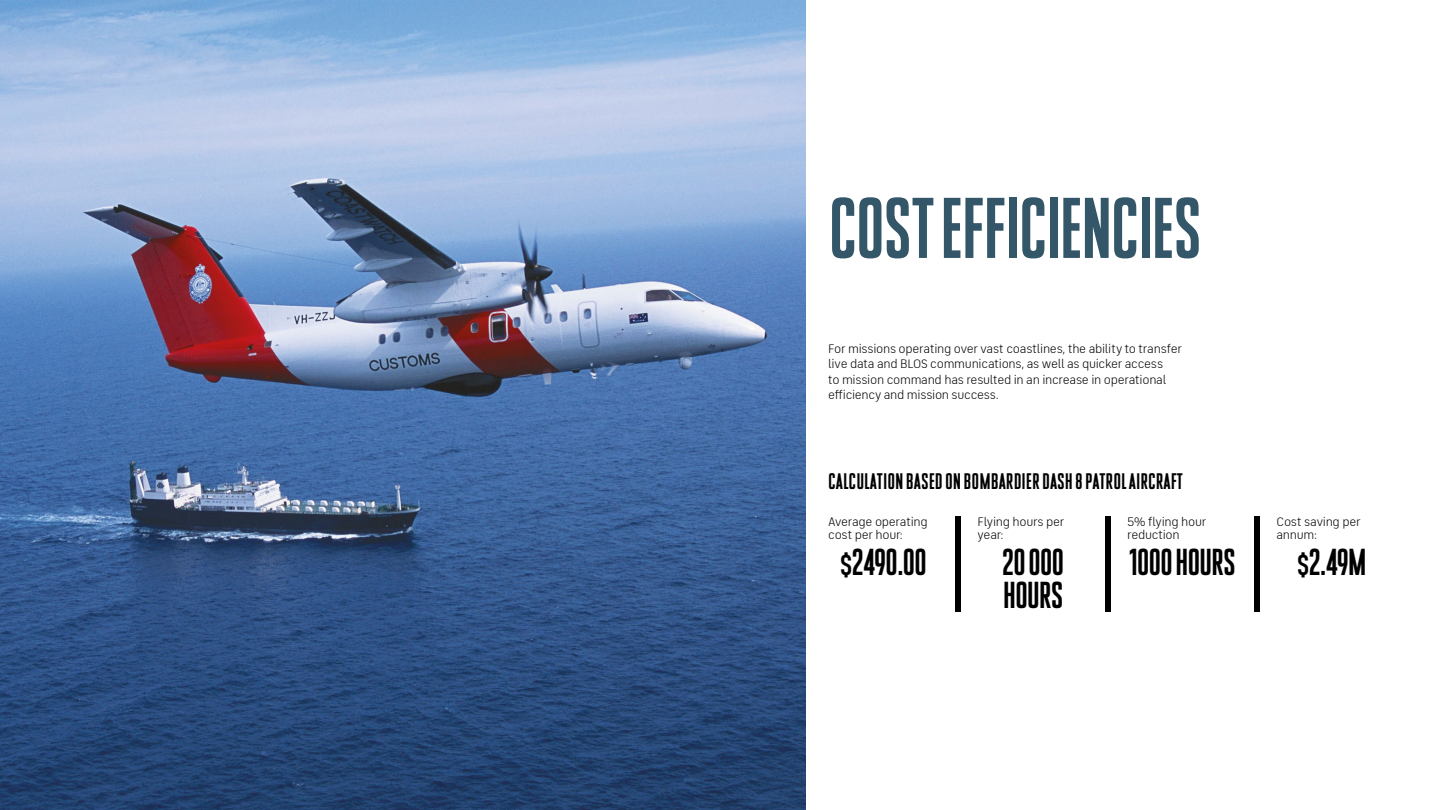
<style>
.page{position:relative;width:1440px;height:810px;background:#fff}
.page>*{position:absolute;margin:0;border:0;box-sizing:border-box;transform-origin:0 0}
.t1{font:85.88px "Inmarsat Infinite Standard";letter-spacing:-.025em;color:#335669}
.t2{font:37.5px/32.4px "Inmarsat Infinite Standard";letter-spacing:-.03em;color:#000}
.t3{font:22.5px "Inmarsat Infinite Standard";color:#000}
.t4{font:12.75px/12.8px "FS Industrie";letter-spacing:-.025em;color:#000}
.s1{font-family:"Bahnschrift";font-size:28.5px}
</style>
<div class="page">
<img style="left:0;top:0;width:806px;height:810px">
<div style="left:956px;top:516px;width:5px;height:96px;background:#000"></div>
<div style="left:1105px;top:517px;width:5px;height:95px;background:#000"></div>
<div style="left:1255px;top:516px;width:5px;height:96px;background:#000"></div>
<h1 class="t1" style="left:828px;top:197px;width:375px">COST EFFICIENCIES</h1>
<p class="t4" style="left:828px;top:341px;width:355px;line-height:15.3px">For missions operating over vast coastlines, the ability to transfer live data and BLOS communications, as well as quicker access<br>to mission command has resulted in an increase in operational efficiency and mission success.</p>
<h3 class="t3" style="left:828px;top:473px;width:356px">CALCULATION BASED ON BOMBARDIER DASH 8 PATROL AIRCRAFT</h3>
<p class="t4" style="left:828px;top:516px;width:101px">Average operating cost per hour:</p>
<h2 class="t2" style="left:840px;top:548px;width:88px"><span class="s1">$</span>2490.00</h2>
<p class="t4" style="left:978px;top:516px;width:88px">Flying hours per year:</p>
<h2 class="t2" style="left:1002px;top:548px;width:64px">20 000<br>HOURS</h2>
<p class="t4" style="left:1127px;top:516px;width:81px">5% flying hour reduction</p>
<h2 class="t2" style="left:1129px;top:548px;width:108px">1000 HOURS</h2>
<p class="t4" style="left:1276px;top:516px;width:86px">Cost saving per annum:</p>
<h2 class="t2" style="left:1297px;top:548px;width:71px"><span class="s1">$</span>2.49M</h2>
</div>
